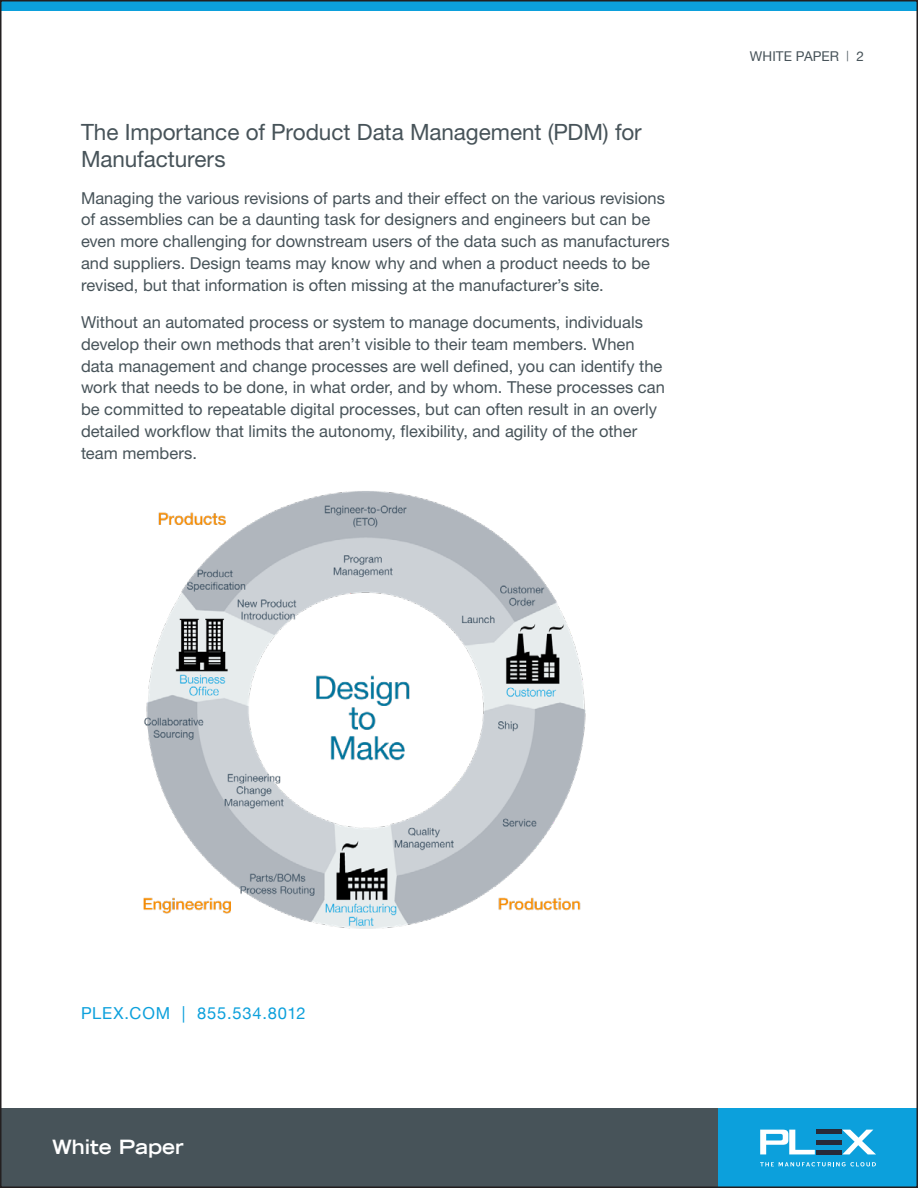
<style>
.page{position:relative;width:918px;height:1188px;background:#fff}
.page>*{position:absolute;margin:0;border:0;box-sizing:border-box;transform-origin:0 0}
.subhead{font:22.5px/27px "Helvetica Neue LT Pro";letter-spacing:-.005em;color:#475359}
.t1{font:700 expanded 19.5px "Trade Gothic LT";color:#fff}
.copy{font:16.5px/21.8px "Helvetica Neue LT Pro";color:#475359}
.t2{font:16.5px "Helvetica Neue";letter-spacing:.05em;color:#0ca0dc}
.t3{font:13.5px "Helvetica Neue";letter-spacing:.005em;color:#475359}
.s1{font-size:10.5px}
</style>
<div class="page">
<div style="left:0;top:1108px;width:735px;height:80px;background:#475359"></div>
<div style="left:718px;top:1108px;width:200px;height:80px;background:#0ca0dc"></div>
<svg style="left:760px;top:1130px;width:55px;height:24px"></svg>
<svg style="left:842px;top:1130px;width:34px;height:24px"></svg>
<hr style="left:816px;top:1150px;width:25px;height:4px;background:#282a38">
<hr style="left:816px;top:1130px;width:25px;height:4px;background:#282a38">
<div style="left:816px;top:1140px;width:25px;height:5px;background:#282a38"></div>
<svg style="left:760px;top:1162px;width:116px;height:4px"></svg>
<div style="left:0;top:0;width:918px;height:11px;background:#0ca0dc"></div>
<img style="left:143px;top:491px;width:443px;height:438px">
<p class="subhead" style="left:81px;top:118px;width:562px">The Importance of Product Data Management (PDM) for<br>Manufacturers</p>
<p class="copy" style="left:81px;top:186px;width:590px">Managing the various revisions of parts and their effect on the various revisions of assemblies can be a daunting task for designers and engineers but can be even more challenging for downstream users of the data such as manufacturers and suppliers. Design teams may know why and when a product needs to be revised, but that information is often missing at the manufacturer’s site.</p>
<p class="copy" style="left:81px;top:311px;width:585px">Without an automated process or system to manage documents, individuals develop their own methods that aren’t visible to their team members. When data management and change processes are well defined, you can identify the work that needs to be done, in what order, and by whom. These processes can be committed to repeatable digital processes, but can often result in an overly detailed workflow that limits the autonomy, flexibility, and agility of the other team members.</p>
<p class="t3" style="left:750px;top:46px;width:116px">WHITE PAPER <span class="s1">|</span> 2</p>
<p class="t2" style="left:81px;top:1002px;width:226px">PLEX.COM | 855.534.8012</p>
<p class="t1" style="left:52px;top:1134px;width:133px">White Paper</p>
</div>
